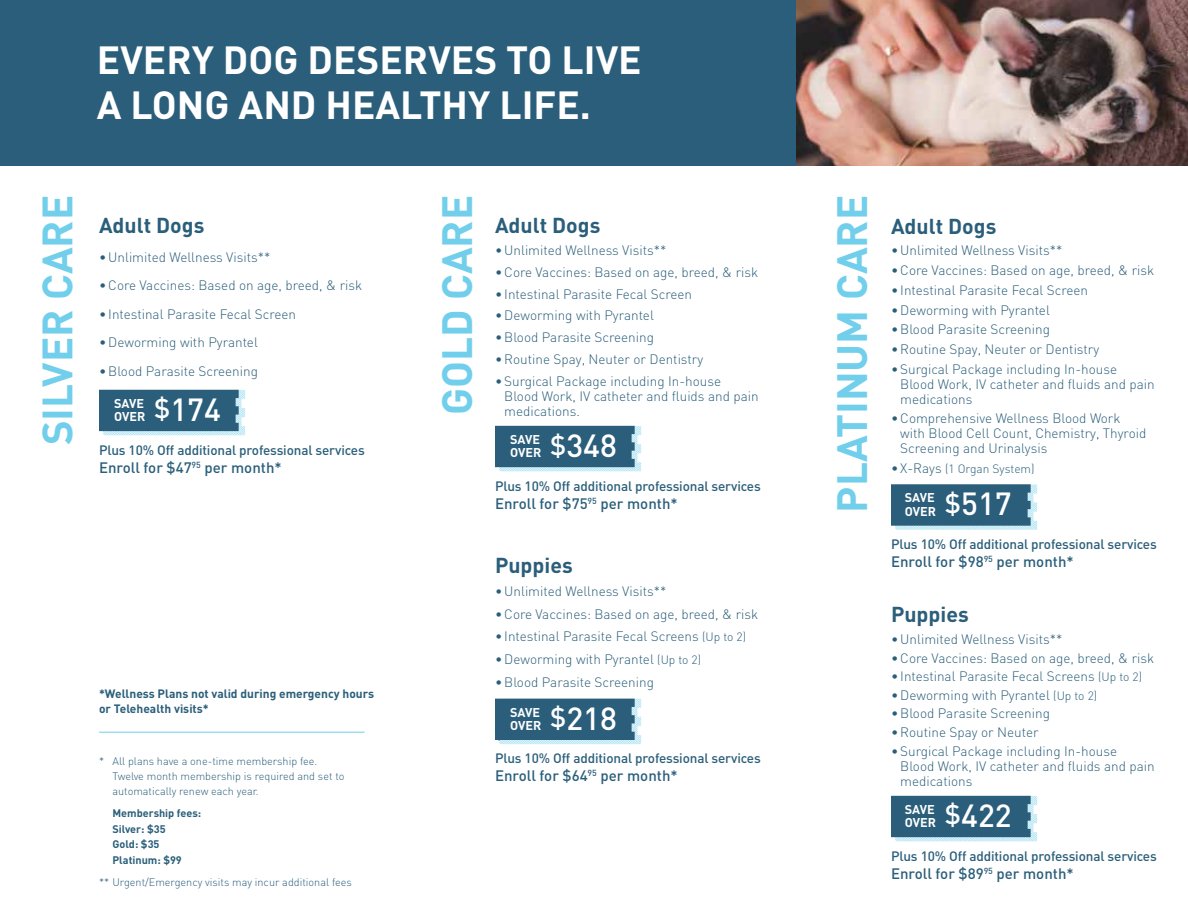
<style>
.page{position:relative;width:1188px;height:918px;background:#fff}
.page>*{position:absolute;margin:0;border:0;box-sizing:border-box;transform-origin:0 0}
.t1{font:700 41.85px "DIN";color:#71cfeb}
.t2{font:700 38.85px/44.5px "DIN";color:#fff}
.t3{font:700 21.3px "DIN";color:#2a5e7a}
.t4{font:500 15px "DIN";color:#2a5e7a}
.t5{font:300 13.5px/15px "DIN";color:#2a5e7a}
.t6{font:500 13.5px "DIN";letter-spacing:-.01em;color:#2a5e7a}
.t7{font:700 12.6px/13.5px "DIN";color:#fff}
.t8{font:700 12px/14.4px "DIN";color:#2a5e7a}
.t9{font:300 12px "DIN";color:#2a5e7a}
.t10{font:300 10.8px/15.3px "DIN";color:#2a5e7a}
.t11{font:700 10.8px/15.3px "DIN";color:#2a5e7a}
.s1{font-weight:500;font-size:31.65px}
.s2{font-size:12px}
.s3{font-size:13.5px}
</style>
<div class="page">
<hr style="left:99px;top:732px;width:265px;height:1px;background:#71cfeb">
<svg style="left:495px;top:426px;width:146px;height:45px;background:#3f718a"></svg>
<svg style="left:99px;top:390px;width:146px;height:45px;background:#3f718a"></svg>
<svg style="left:495px;top:699px;width:146px;height:45px;background:#40718b"></svg>
<svg style="left:891px;top:484px;width:146px;height:46px;background:#42738c"></svg>
<svg style="left:891px;top:796px;width:146px;height:45px;background:#3f718a"></svg>
<div style="left:0;top:0;width:796px;height:166px;background:#2a5e7a"></div>
<img style="left:796px;top:0;width:392px;height:166px">
<h2 class="t2" style="left:97px;top:36px;width:546px">EVERY DOG DESERVES TO LIVE<br>A LONG AND HEALTHY LIFE.</h2>
<h1 class="t1" style="left:30px;top:445px;width:252px;rotate:-90deg">SILVER CARE</h1>
<h1 class="t1" style="left:430px;top:415px;width:222px;rotate:-90deg">GOLD CARE</h1>
<h1 class="t1" style="left:825px;top:513px;width:319px;rotate:-90deg">PLATINUM CARE</h1>
<h3 class="t3" style="left:99px;top:212px;width:107px">Adult Dogs</h3>
<p class="t5" style="left:99px;top:249px;width:173px">•Unlimited Wellness Visits**</p>
<p class="t5" style="left:99px;top:278px;width:265px">•Core Vaccines: Based on age, breed, &amp; risk</p>
<p class="t5" style="left:99px;top:306px;width:199px">• Intestinal Parasite Fecal Screen</p>
<p class="t5" style="left:99px;top:335px;width:160px">•Deworming with Pyrantel</p>
<p class="t5" style="left:99px;top:363px;width:160px">•Blood Parasite Screening</p>
<h3 class="t3" style="left:495px;top:212px;width:107px">Adult Dogs</h3>
<p class="t5" style="left:495px;top:243px;width:173px">•Unlimited Wellness Visits**</p>
<p class="t5" style="left:495px;top:264px;width:265px">•Core Vaccines: Based on age, breed, &amp; risk</p>
<p class="t5" style="left:495px;top:286px;width:199px">• Intestinal Parasite Fecal Screen</p>
<p class="t5" style="left:495px;top:308px;width:160px">•Deworming with Pyrantel</p>
<p class="t5" style="left:495px;top:330px;width:160px">•Blood Parasite Screening</p>
<p class="t5" style="left:495px;top:351px;width:210px">•Routine Spay, Neuter or Dentistry</p>
<p class="t5" style="left:504px;top:373px;width:256px;text-indent:-9px">•Surgical Package including In-house<br>Blood Work, IV catheter and fluids and pain medications.</p>
<p class="t7" style="left:114px;top:396px;width:108px">SAVE<br>OVER <sup>$</sup><span class="s1">174</span></p>
<p class="t7" style="left:510px;top:432px;width:108px">SAVE<br>OVER <sup>$</sup><span class="s1">348</span></p>
<p class="t6" style="left:99px;top:442px;width:267px">Plus 10% Off additional professional services</p>
<p class="t4" style="left:99px;top:458px;width:184px">Enroll for $47<sup>95</sup> per month*</p>
<p class="t6" style="left:495px;top:478px;width:267px">Plus 10% Off additional professional services</p>
<p class="t4" style="left:495px;top:494px;width:184px">Enroll for $75<sup>95</sup> per month*</p>
<p class="t8" style="left:99px;top:686px;width:277px">*Wellness Plans not valid during emergency hours or Telehealth visits*</p>
<p class="t10" style="left:112px;top:753px;width:233px;text-indent:-13px">* All plans have a one-time membership fee.<br>Twelve month membership is required and set to automatically renew each year.</p>
<p class="t11" style="left:112px;top:805px;width:90px">Membership fees:<br>Silver: $35<br>Gold: $35<br>Platinum: $99</p>
<p class="t10" style="left:99px;top:874px;width:254px">** Urgent/Emergency visits may incur additional fees</p>
<h3 class="t3" style="left:495px;top:552px;width:79px">Puppies</h3>
<p class="t5" style="left:495px;top:584px;width:173px">•Unlimited Wellness Visits**</p>
<p class="t5" style="left:495px;top:606px;width:265px">•Core Vaccines: Based on age, breed, &amp; risk</p>
<p class="t5" style="left:495px;top:629px;width:253px">• Intestinal Parasite Fecal Screens <span class="s2">(Up to 2)</span></p>
<p class="t5" style="left:495px;top:652px;width:208px">•Deworming with Pyrantel <span class="s2">(Up to 2)</span></p>
<p class="t5" style="left:495px;top:674px;width:160px">•Blood Parasite Screening</p>
<p class="t7" style="left:510px;top:705px;width:108px">SAVE<br>OVER <sup>$</sup><span class="s1">218</span></p>
<p class="t6" style="left:495px;top:750px;width:267px">Plus 10% Off additional professional services</p>
<p class="t4" style="left:495px;top:766px;width:184px">Enroll for $64<sup>95</sup> per month*</p>
<h3 class="t3" style="left:891px;top:212px;width:107px">Adult Dogs</h3>
<p class="t5" style="left:891px;top:243px;width:173px">•Unlimited Wellness Visits**</p>
<p class="t5" style="left:891px;top:263px;width:265px">•Core Vaccines: Based on age, breed, &amp; risk</p>
<p class="t5" style="left:891px;top:282px;width:199px">• Intestinal Parasite Fecal Screen</p>
<p class="t5" style="left:891px;top:302px;width:160px">•Deworming with Pyrantel</p>
<p class="t5" style="left:891px;top:322px;width:160px">•Blood Parasite Screening</p>
<p class="t5" style="left:891px;top:341px;width:210px">•Routine Spay, Neuter or Dentistry</p>
<p class="t5" style="left:900px;top:361px;width:256px;text-indent:-9px">•Surgical Package including In-house<br>Blood Work, IV catheter and fluids and pain medications</p>
<p class="t5" style="left:900px;top:411px;width:248px;text-indent:-9px">•Comprehensive Wellness Blood Work with Blood Cell Count, Chemistry, Thyroid<br>Screening and Urinalysis</p>
<p class="t9" style="left:891px;top:461px;width:145px"><span class="s3">• X-Rays</span> (1 Organ System)</p>
<p class="t7" style="left:905px;top:491px;width:108px">SAVE<br>OVER <sup>$</sup><span class="s1">517</span></p>
<p class="t6" style="left:891px;top:535px;width:267px">Plus 10% Off additional professional services</p>
<p class="t4" style="left:891px;top:552px;width:184px">Enroll for $98<sup>95</sup> per month*</p>
<h3 class="t3" style="left:891px;top:601px;width:79px">Puppies</h3>
<p class="t5" style="left:891px;top:631px;width:173px">•Unlimited Wellness Visits**</p>
<p class="t5" style="left:891px;top:650px;width:265px">•Core Vaccines: Based on age, breed, &amp; risk</p>
<p class="t5" style="left:891px;top:669px;width:253px">• Intestinal Parasite Fecal Screens <span class="s2">(Up to 2)</span></p>
<p class="t5" style="left:891px;top:687px;width:208px">•Deworming with Pyrantel <span class="s2">(Up to 2)</span></p>
<p class="t5" style="left:891px;top:706px;width:160px">•Blood Parasite Screening</p>
<p class="t5" style="left:891px;top:724px;width:149px">•Routine Spay or Neuter</p>
<p class="t5" style="left:900px;top:743px;width:256px;text-indent:-9px">•Surgical Package including In-house<br>Blood Work, IV catheter and fluids and pain medications</p>
<p class="t7" style="left:905px;top:802px;width:108px">SAVE<br>OVER <sup>$</sup><span class="s1">422</span></p>
<p class="t6" style="left:891px;top:848px;width:267px">Plus 10% Off additional professional services</p>
<p class="t4" style="left:891px;top:864px;width:184px">Enroll for $89<sup>95</sup> per month*</p>
</div>
